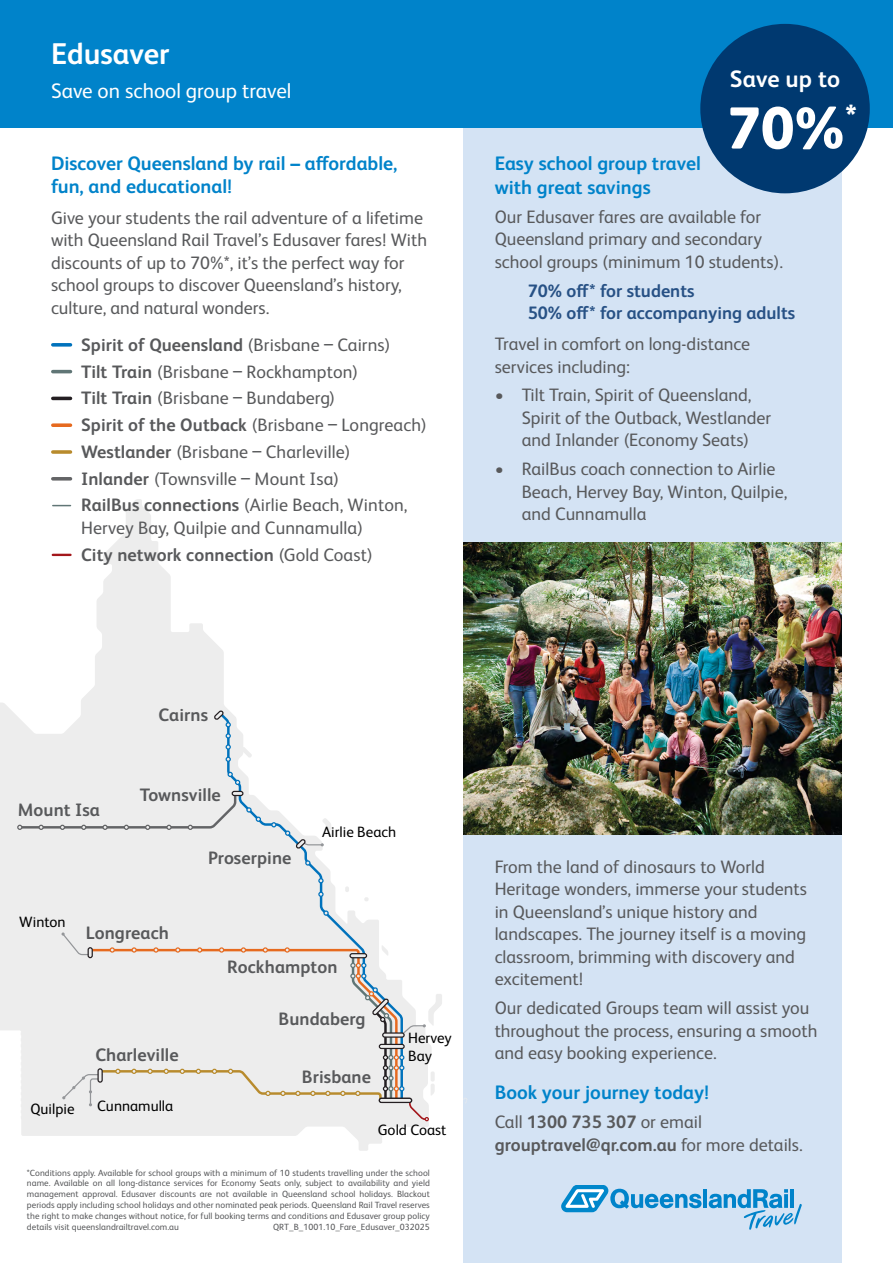
<style>
.page{position:relative;width:893px;height:1263px;background:#fff}
.page>*{position:absolute;margin:0;border:0;box-sizing:border-box;transform-origin:0 0}
.t1{font:800 59.25px "FS Albert Pro";color:#fff}
.t2{font:700 30px "FS Albert Pro";color:#fff}
.t3{font:700 23.7px "FS Albert Pro";letter-spacing:.005em;color:#fff}
.t4{font:21px "FS Albert Pro";color:#fff}
.t5{font:700 19.5px/22.5px "FS Albert Pro";color:#0083ca}
.t6{font:18px/22.5px "FS Albert Pro";color:#58595b}
.t7{font:700 18px/22.5px "FS Albert Pro";letter-spacing:.005em;color:#58595b}
.t8{font:700 18px/22.5px "FS Albert Pro";color:#275185}
.t9{font:15px/18px "FS Albert Pro";color:#000}
.t10{font:9px/10.8px "FS Albert Pro";letter-spacing:.005em;color:#58595b;text-align:justify}
.s1{font-weight:700}
.s2{font-weight:400}
</style>
<div class="page">
<div style="left:463px;top:0;width:379px;height:1263px;background:#d4e3f4"></div>
<div style="left:0;top:0;width:893px;height:128px;background:#0083ca"></div>
<svg style="left:561px;top:1185px;width:140px;height:27px"></svg>
<hr style="left:703px;top:1189px;width:4px;height:19px;background:#0083ca">
<svg style="left:709px;top:1189px;width:93px;height:41px"></svg>
<hr style="left:790px;top:1189px;width:4px;height:19px;background:#0083ca">
<img style="left:463px;top:542px;width:379px;height:292px">
<div style="left:700px;top:24px;width:170px;height:169px;background:#003970;border-radius:50%"></div>
<svg style="left:22px;top:499px;width:360px;height:652px"></svg>
<svg style="left:0;top:628px;width:382px;height:507px"></svg>
<svg style="left:217px;top:710px;width:165px;height:131px"></svg>
<svg style="left:61px;top:841px;width:321px;height:104px;background:#edeeee"></svg>
<svg style="left:226px;top:733px;width:5px;height:5px"></svg>
<svg style="left:226px;top:744px;width:5px;height:6px"></svg>
<svg style="left:226px;top:757px;width:5px;height:5px"></svg>
<svg style="left:228px;top:772px;width:12px;height:13px"></svg>
<svg style="left:246px;top:807px;width:15px;height:15px"></svg>
<svg style="left:271px;top:822px;width:5px;height:5px"></svg>
<svg style="left:305px;top:860px;width:5px;height:6px"></svg>
<svg style="left:318px;top:878px;width:6px;height:5px"></svg>
<svg style="left:318px;top:892px;width:6px;height:5px"></svg>
<svg style="left:323px;top:910px;width:6px;height:6px"></svg>
<svg style="left:62px;top:932px;width:3px;height:4px"></svg>
<svg style="left:17px;top:792px;width:221px;height:38px;background:#e2e2e3"></svg>
<hr style="left:232px;top:791px;width:11px;height:4px;background:#ededed;border-radius:2px">
<div style="left:232px;top:791px;width:11px;height:5px;border:1px solid #241f22;border-radius:2px"></div>
<svg style="left:213px;top:709px;width:18px;height:18px"></svg>
<svg style="left:285px;top:830px;width:21px;height:20px"></svg>
<svg style="left:56px;top:945px;width:386px;height:183px;background:#e9e7e6"></svg>
<hr style="left:379px;top:1044px;width:25px;height:4px;background:#ededed;border-radius:2px">
<div style="left:379px;top:1044px;width:26px;height:5px;border:1px solid #241f22;border-radius:2px"></div>
<svg style="left:53px;top:343px;width:18px;height:4px"></svg>
<hr style="left:53px;top:370px;width:18px;height:3px;background:#607676">
<hr style="left:53px;top:397px;width:18px;height:3px;background:#241f22">
<svg style="left:53px;top:423px;width:18px;height:4px"></svg>
<svg style="left:53px;top:505px;width:18px;height:1px"></svg>
<svg style="left:53px;top:554px;width:18px;height:2px"></svg>
<svg style="left:53px;top:450px;width:18px;height:4px"></svg>
<svg style="left:53px;top:477px;width:18px;height:4px"></svg>
<h2 class="t2" style="left:51px;top:33px;width:120px">Edusaver</h2>
<p class="t4" style="left:51px;top:76px;width:242px">Save on school group travel</p>
<p class="t5" style="left:51px;top:151px;width:348px">Discover Queensland by rail – affordable, fun, and educational!</p>
<p class="t6" style="left:51px;top:205px;width:378px">Give your students the rail adventure of a lifetime with Queensland Rail Travel’s Edusaver fares! With discounts of up to 70%*, it’s the perfect way for school groups to discover Queensland’s history, culture, and natural wonders.</p>
<p class="t6" style="left:81px;top:330px;width:347px;line-height:26.7px"><span class="s1">Spirit of Queensland</span> (Brisbane – Cairns)<br><span class="s1">Tilt Train</span> (Brisbane – Rockhampton)<br><span class="s1">Tilt Train</span> (Brisbane – Bundaberg)<br><span class="s1">Spirit of the Outback</span> (Brisbane – Longreach)<br><span class="s1">Westlander</span> (Brisbane – Charleville)<br><span class="s1">Inlander</span> (Townsville – Mount Isa)<br><span class="s1">RailBus connections</span> (Airlie Beach, Winton,</p>
<p class="t6" style="left:81px;top:513px;width:293px;line-height:26.7px">Hervey Bay, Quilpie and Cunnamulla)<br><span class="s1">City network connection</span> (Gold Coast)</p>
<h3 class="t3" style="left:730px;top:62px;width:112px">Save up to</h3>
<h1 class="t1" style="left:727px;top:82px;width:133px">70%<sup>*</sup></h1>
<p class="t5" style="left:495px;top:151px;width:208px;line-height:23.4px">Easy school group travel with great savings</p>
<p class="t6" style="left:495px;top:204px;width:290px">Our Edusaver fares are available for<br>Queensland primary and secondary school groups (minimum 10 students).</p>
<p class="t8" style="left:528px;top:278px;width:269px">70% off* for students<br>50% off* for accompanying adults</p>
<p class="t6" style="left:495px;top:331px;width:257px">Travel in comfort on long-distance services including:</p>
<p class="t6" style="left:522px;top:383px;width:251px;text-indent:-27px">• Tilt Train, Spirit of Queensland,<br>Spirit of the Outback, Westlander and Inlander (Economy Seats)</p>
<p class="t6" style="left:522px;top:456px;width:267px;text-indent:-27px">• RailBus coach connection to Airlie<br>Beach, Hervey Bay, Winton, Quilpie, and Cunnamulla</p>
<p class="t7" style="left:159px;top:703px;width:51px">Cairns</p>
<p class="t7" style="left:18px;top:798px;width:84px">Mount Isa</p>
<p class="t7" style="left:140px;top:783px;width:83px">Townsville</p>
<p class="t7" style="left:208px;top:845px;width:85px">Proserpine</p>
<p class="t9" style="left:19px;top:912px;width:48px">Winton</p>
<p class="t7" style="left:86px;top:921px;width:85px">Longreach</p>
<p class="t9" style="left:322px;top:821px;width:76px">Airlie Beach</p>
<p class="t7" style="left:95px;top:1042px;width:85px">Charleville</p>
<p class="t9" style="left:31px;top:1099px;width:45px">Quilpie</p>
<p class="t9" style="left:97px;top:1096px;width:78px">Cunnamulla</p>
<p class="t7" style="left:227px;top:955px;width:112px">Rockhampton</p>
<p class="t7" style="left:279px;top:1006px;width:89px">Bundaberg</p>
<p class="t7" style="left:302px;top:1065px;width:71px">Brisbane</p>
<p class="t9" style="left:408px;top:1027px;width:45px">Hervey<br>Bay</p>
<p class="t9" style="left:378px;top:1119px;width:70px">Gold Coast</p>
<p class="t10" style="left:27px;top:1166px;width:404px">*Conditions apply. Available for school groups with a minimum of 10 students travelling under the school name. Available on all long-distance services for Economy Seats only, subject to availability and yield management approval. Edusaver discounts are not available in Queensland school holidays. Blackout periods apply including school holidays and other nominated peak periods. Queensland Rail Travel reserves the right to make changes without notice, for full booking terms and conditions and Edusaver group policy details visit queenslandrailtravel.com.au</p>
<p class="t10" style="left:273px;top:1220px;width:158px">QRT_B_1001.10_Fare_Edusaver_032025</p>
<p class="t6" style="left:495px;top:854px;width:314px">From the land of dinosaurs to World Heritage wonders, immerse your students in Queensland’s unique history and landscapes. The journey itself is a moving classroom, brimming with discovery and excitement!</p>
<p class="t6" style="left:495px;top:995px;width:324px">Our dedicated Groups team will assist you throughout the process, ensuring a smooth and easy booking experience.</p>
<p class="t5" style="left:495px;top:1080px;width:216px">Book your journey today!</p>
<p class="t7" style="left:495px;top:1110px;width:310px"><span class="s2">Call</span> 1300 735 307 <span class="s2">or email </span>grouptravel@qr.com.au <span class="s2">for more details.</span></p>
</div>
